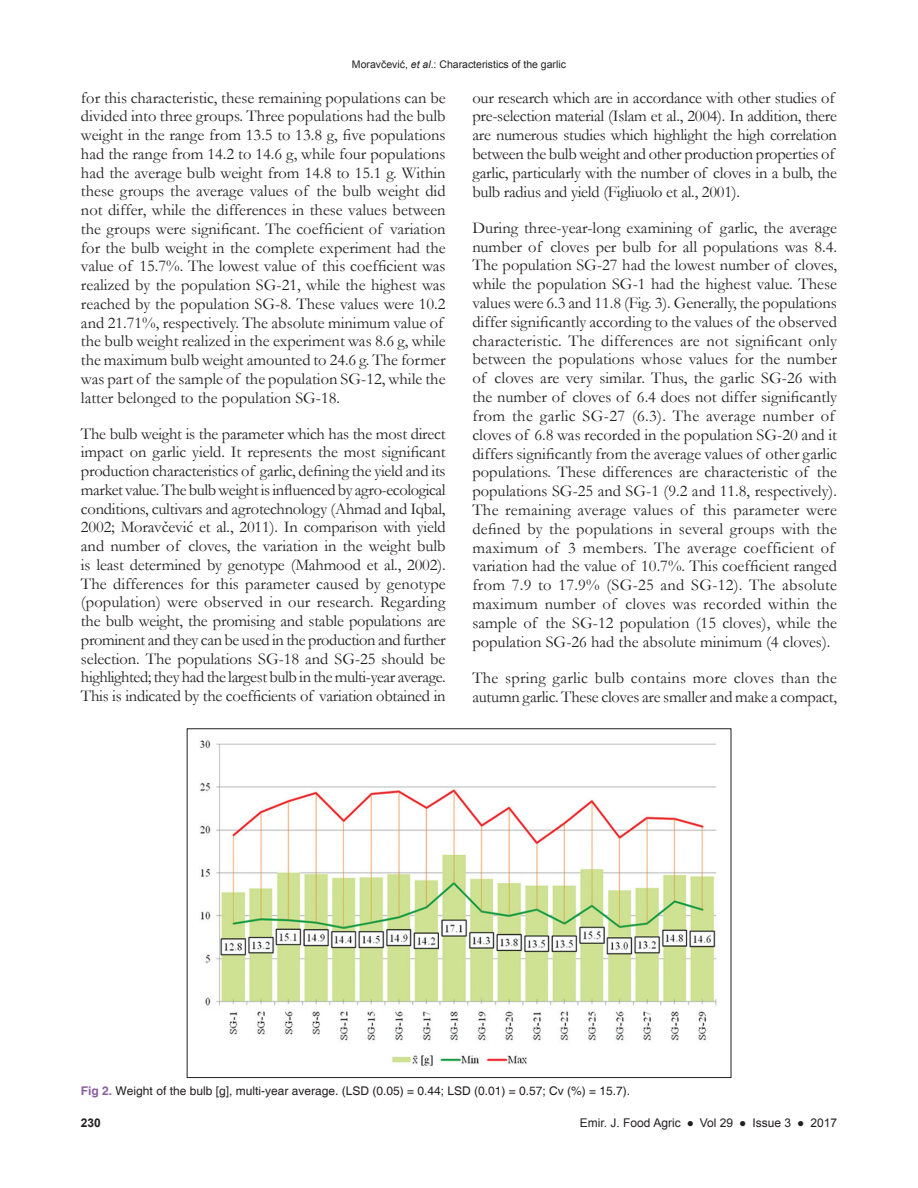
<style>
.page{position:relative;width:918px;height:1188px;background:#fff}
.page>*{position:absolute;margin:0;border:0;box-sizing:border-box;transform-origin:0 0}
.TX{font:16.5px/18.8px "Garamond";color:#231f20}
.FGC{font:12px "Helvetica";color:#231f20}
.t1{font:12px "Arial";color:#231f20}
.t2{font:700 12px "Arial";color:#231f20}
.t3{font:10.5px "Arial";color:#231f20}
.s1{font-style:italic}
.s2{font-weight:700;color:#8a5f9d}
</style>
<div class="page">
<img style="left:200px;top:740px;width:517px;height:327px">
<p class="t3" style="left:352px;top:57px;width:216px">Moravčević, <span class="s1">et al</span>.: Characteristics of the garlic</p>
<p class="TX" style="left:81px;top:88px;width:366px">for this characteristic, these remaining populations can be divided into three groups. Three populations had the bulb weight in the range from 13.5 to 13.8 g, five populations had the range from 14.2 to 14.6 g, while four populations had the average bulb weight from 14.8 to 15.1 g. Within these groups the average values of the bulb weight did not differ, while the differences in these values between the groups were significant. The coefficient of variation for the bulb weight in the complete experiment had the value of 15.7%. The lowest value of this coefficient was realized by the population SG-21, while the highest was reached by the population SG-8. These values were 10.2 and 21.71%, respectively. The absolute minimum value of the bulb weight realized in the experiment was 8.6 g, while the maximum bulb weight amounted to 24.6 g. The former was part of the sample of the population SG-12, while the latter belonged to the population SG-18.</p>
<p class="TX" style="left:81px;top:424px;width:366px;text-align:justify">The bulb weight is the parameter which has the most direct impact on garlic yield. It represents the most significant production characteristics of garlic, defining the yield and its market value. The bulb weight is influenced by agro-ecological conditions, cultivars and agrotechnology (Ahmad and Iqbal, 2002; Moravčević et al., 2011). In comparison with yield and number of cloves, the variation in the weight bulb is least determined by genotype (Mahmood et al., 2002).<br>The differences for this parameter caused by genotype (population) were observed in our research. Regarding the bulb weight, the promising and stable populations are prominent and they can be used in the production and further selection. The populations SG-18 and SG-25 should be highlighted; they had the largest bulb in the multi-year average.<br>This is indicated by the coefficients of variation obtained in</p>
<p class="TX" style="left:472px;top:88px;width:366px">our research which are in accordance with other studies of pre-selection material (Islam et al., 2004). In addition, there are numerous studies which highlight the high correlation between the bulb weight and other production properties of garlic, particularly with the number of cloves in a bulb, the bulb radius and yield (Figliuolo et al., 2001).</p>
<p class="TX" style="left:472px;top:218px;width:366px">During three-year-long examining of garlic, the average number of cloves per bulb for all populations was 8.4.<br>The population SG-27 had the lowest number of cloves, while the population SG-1 had the highest value. These values were 6.3 and 11.8 (Fig. 3). Generally, the populations differ significantly according to the values of the observed characteristic. The differences are not significant only between the populations whose values for the number of cloves are very similar. Thus, the garlic SG-26 with the number of cloves of 6.4 does not differ significantly from the garlic SG-27 (6.3). The average number of cloves of 6.8 was recorded in the population SG-20 and it differs significantly from the average values of other garlic populations. These differences are characteristic of the populations SG-25 and SG-1 (9.2 and 11.8, respectively).<br>The remaining average values of this parameter were defined by the populations in several groups with the maximum of 3 members. The average coefficient of variation had the value of 10.7%. This coefficient ranged from 7.9 to 17.9% (SG-25 and SG-12). The absolute maximum number of cloves was recorded within the sample of the SG-12 population (15 cloves), while the population SG-26 had the absolute minimum (4 cloves).</p>
<p class="TX" style="left:472px;top:668px;width:366px">The spring garlic bulb contains more cloves than the autumn garlic. These cloves are smaller and make a compact,</p>
<p class="FGC" style="left:81px;top:1084px;width:551px"><span class="s2">Fig 2.</span> Weight of the bulb [g], multi-year average. (LSD (0.05) = 0.44; LSD (0.01) = 0.57; Cv (%) = 15.7).</p>
<p class="t2" style="left:81px;top:1115px;width:22px">230</p>
<p class="t1" style="left:580px;top:1115px;width:259px">Emir. J. Food Agric ● Vol 29 ● Issue 3 ● 2017</p>
</div>
